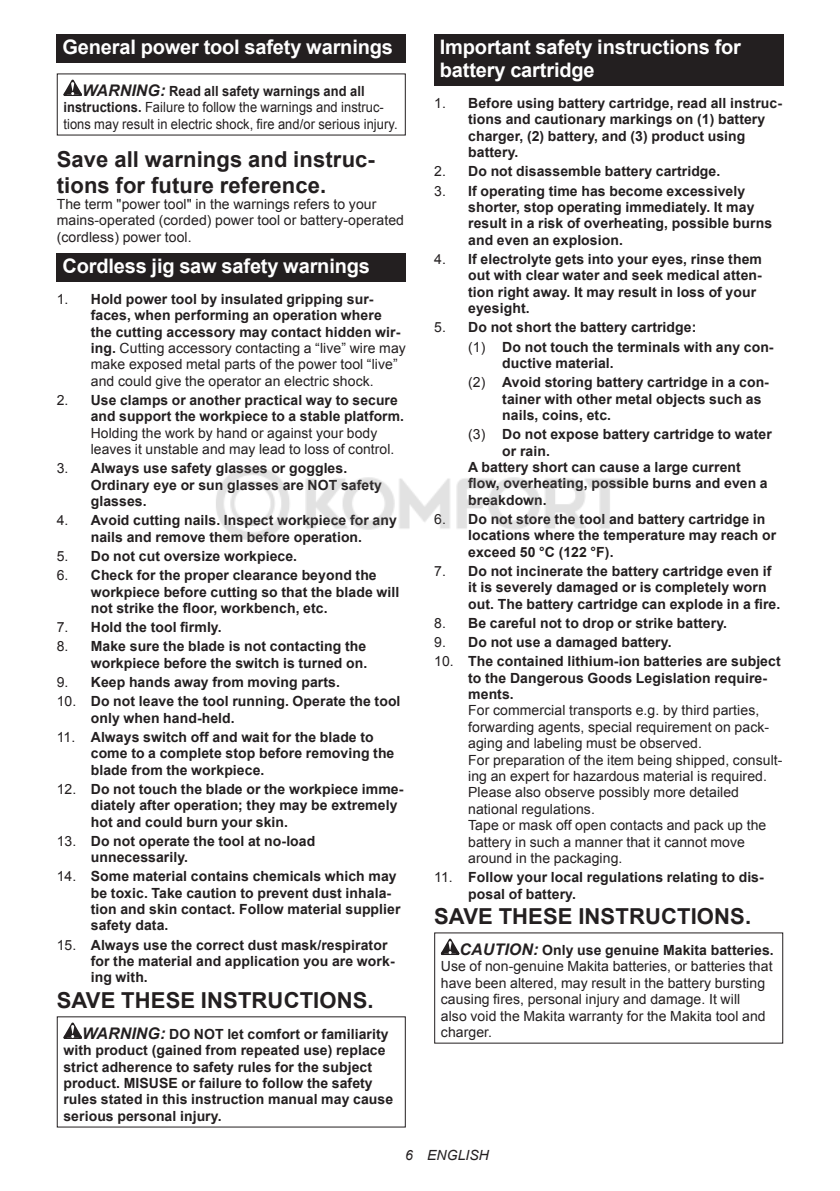
<style>
.page{position:relative;width:840px;height:1191px;background:#fff}
.page>*{position:absolute;margin:0;border:0;box-sizing:border-box;transform-origin:0 0}
.t1{font:700 22px/25.8px "Arial";letter-spacing:.005em;color:#231f20}
.t2{font:700 20px/23.4px "Arial";letter-spacing:-.01em;color:#fff}
.t3{font:700 14px/16.4px "Arial";letter-spacing:.005em;color:#231f20}
.t4{font:14px/16.4px "Arial";letter-spacing:.005em;color:#231f20}
.t5{font:14px/16.4px "Arial";letter-spacing:.005em;color:#231f20;scale:.92 1}
.t6{font:italic 14px "Arial";letter-spacing:.005em;color:#231f20}
.s1{font-weight:700;font-style:italic;font-size:16px}
.s2{font-weight:700}
.s3{font-weight:400}
.s4{font-style:italic;font-size:16px}
</style>
<div class="page">
<div style="left:57px;top:34px;width:348px;height:29px;background:#231f20"></div>
<svg style="left:63px;top:80px;width:19px;height:16px"></svg>
<div style="left:57px;top:253px;width:348px;height:29px;background:#231f20"></div>
<svg style="left:63px;top:1022px;width:19px;height:17px"></svg>
<div style="left:434px;top:34px;width:348px;height:52px;background:#231f20"></div>
<svg style="left:440px;top:938px;width:19px;height:17px"></svg>
<img style="left:216px;top:467px;width:409px;height:73px">
<h2 class="t2" style="left:62px;top:37px;width:332px">General power tool safety warnings</h2>
<p class="t5" style="left:63px;top:84px;width:364px;text-indent:19px"><span class="s1">WARNING:</span> <span class="s2">Read all safety warnings and all instructions.</span> Failure to follow the warnings and instruc&shy;tions may result in electric shock, fire and/or serious injury.</p>
<h1 class="t1" style="left:57px;top:148px;width:319px">Save all warnings and instruc&shy;tions for future reference.</h1>
<p class="t4" style="left:57px;top:196px;width:348px">The term "power tool" in the warnings refers to your mains-operated (corded) power tool or battery-operated (cordless) power tool.</p>
<h2 class="t2" style="left:62px;top:256px;width:309px">Cordless jig saw safety warnings</h2>
<p class="t4" style="left:91px;top:292px;width:316px;text-indent:-34px">1. <span class="s2">Hold power tool by insulated gripping sur&shy;faces, when performing an operation where the cutting accessory may contact hidden wir&shy;ing.</span> Cutting accessory contacting a “live” wire may make exposed metal parts of the power tool “live” and could give the operator an electric shock.</p>
<p class="t3" style="left:91px;top:393px;width:314px;text-indent:-34px"><span class="s3">2.</span> Use clamps or another practical way to secure and support the workpiece to a stable platform.</p>
<p class="t4" style="left:91px;top:425px;width:305px">Holding the work by hand or against your body leaves it unstable and may lead to loss of control.</p>
<p class="t3" style="left:91px;top:461px;width:292px;text-indent:-34px"><span class="s3">3.</span> Always use safety glasses or goggles.<br>Ordinary eye or sun glasses are NOT safety glasses.</p>
<p class="t3" style="left:57px;top:513px;width:341px;text-align:center"><span class="s3">4.</span> Avoid cutting nails. Inspect workpiece for any nails and remove them before operation.</p>
<p class="t3" style="left:57px;top:549px;width:242px"><span class="s3">5.</span> Do not cut oversize workpiece.</p>
<p class="t3" style="left:91px;top:568px;width:310px;text-indent:-34px"><span class="s3">6.</span> Check for the proper clearance beyond the workpiece before cutting so that the blade will not strike the floor, workbench, etc.</p>
<p class="t3" style="left:57px;top:619px;width:166px"><span class="s3">7.</span> Hold the tool firmly.</p>
<p class="t3" style="left:57px;top:639px;width:312px;text-align:right"><span class="s3">8.</span> Make sure the blade is not contacting the workpiece before the switch is turned on.</p>
<p class="t3" style="left:57px;top:675px;width:284px"><span class="s3">9.</span> Keep hands away from moving parts.</p>
<p class="t3" style="left:91px;top:694px;width:311px;text-indent:-34px"><span class="s3">10.</span> Do not leave the tool running. Operate the tool only when hand-held.</p>
<p class="t3" style="left:91px;top:729px;width:305px;text-indent:-34px"><span class="s3">11.</span> Always switch off and wait for the blade to come to a complete stop before removing the blade from the workpiece.</p>
<p class="t3" style="left:91px;top:781px;width:314px;text-indent:-34px"><span class="s3">12.</span> Do not touch the blade or the workpiece imme&shy;diately after operation; they may be extremely hot and could burn your skin.</p>
<p class="t3" style="left:91px;top:833px;width:226px;text-indent:-34px"><span class="s3">13.</span> Do not operate the tool at no-load unnecessarily.</p>
<p class="t3" style="left:91px;top:869px;width:311px;text-indent:-34px"><span class="s3">14.</span> Some material contains chemicals which may be toxic. Take caution to prevent dust inhala&shy;tion and skin contact. Follow material supplier safety data.</p>
<p class="t3" style="left:91px;top:937px;width:305px;text-indent:-34px"><span class="s3">15.</span> Always use the correct dust mask/respirator for the material and application you are work&shy;ing with.</p>
<h1 class="t1" style="left:57px;top:989px;width:318px">SAVE THESE INSTRUCTIONS.</h1>
<p class="t3" style="left:63px;top:1027px;width:331px;text-indent:19px"><span class="s4">WARNING:</span> DO NOT let comfort or familiarity with product (gained from repeated use) replace strict adherence to safety rules for the subject product. MISUSE or failure to follow the safety rules stated in this instruction manual may cause serious personal injury.</p>
<h2 class="t2" style="left:439px;top:37px;width:302px">Important safety instructions for battery cartridge</h2>
<p class="t3" style="left:468px;top:96px;width:315px;text-indent:-34px"><span class="s3">1.</span> Before using battery cartridge, read all instruc&shy;tions and cautionary markings on (1) battery charger, (2) battery, and (3) product using battery.</p>
<p class="t3" style="left:434px;top:164px;width:287px"><span class="s3">2.</span> Do not disassemble battery cartridge.</p>
<p class="t3" style="left:468px;top:184px;width:305px;text-indent:-34px"><span class="s3">3.</span> If operating time has become excessively shorter, stop operating immediately. It may result in a risk of overheating, possible burns and even an explosion.</p>
<p class="t3" style="left:468px;top:252px;width:295px;text-indent:-34px"><span class="s3">4.</span> If electrolyte gets into your eyes, rinse them out with clear water and seek medical atten&shy;tion right away. It may result in loss of your eyesight.</p>
<p class="t3" style="left:468px;top:319px;width:307px;line-height:19.2px;text-indent:-34px"><span class="s3">5.</span> Do not short the battery cartridge:<br><span class="s3">(1)</span> Do not touch the terminals with any con-</p>
<p class="t3" style="left:468px;top:354px;width:302px;line-height:19.2px;text-indent:34px">ductive material.<br><span class="s3">(2)</span> Avoid storing battery cartridge in a con-</p>
<p class="t3" style="left:502px;top:391px;width:261px">tainer with other metal objects such as nails, coins, etc.</p>
<p class="t3" style="left:468px;top:427px;width:305px"><span class="s3">(3)</span> Do not expose battery cartridge to water</p>
<p class="t3" style="left:502px;top:443px;width:49px">or rain.</p>
<p class="t3" style="left:468px;top:460px;width:274px">A battery short can cause a large current</p>
<p class="t3" style="left:468px;top:475px;width:301px">flow, overheating, possible burns and even a</p>
<p class="t3" style="left:468px;top:493px;width:80px">breakdown.</p>
<p class="t3" style="left:468px;top:512px;width:309px;text-indent:-34px"><span class="s3">6.</span> Do not store the tool and battery cartridge in locations where the temperature may reach or exceed 50 °C (122 °F).</p>
<p class="t3" style="left:468px;top:564px;width:313px;text-indent:-34px"><span class="s3">7.</span> Do not incinerate the battery cartridge even if it is severely damaged or is completely worn out. The battery cartridge can explode in a fire.</p>
<p class="t3" style="left:434px;top:616px;width:294px"><span class="s3">8.</span> Be careful not to drop or strike battery.</p>
<p class="t3" style="left:434px;top:635px;width:239px"><span class="s3">9.</span> Do not use a damaged battery.</p>
<p class="t3" style="left:468px;top:654px;width:314px;text-indent:-34px"><span class="s3">10.</span> The contained lithium-ion batteries are subject to the Dangerous Goods Legislation require&shy;ments.</p>
<p class="t4" style="left:468px;top:702px;width:316px">For commercial transports e.g. by third parties, forwarding agents, special requirement on pack&shy;aging and labeling must be observed.<br>For preparation of the item being shipped, consult&shy;ing an expert for hazardous material is required.<br>Please also observe possibly more detailed national regulations.<br>Tape or mask off open contacts and pack up the battery in such a manner that it cannot move around in the packaging.</p>
<p class="t3" style="left:468px;top:870px;width:297px;text-indent:-34px"><span class="s3">11.</span> Follow your local regulations relating to dis&shy;posal of battery.</p>
<h1 class="t1" style="left:434px;top:905px;width:318px">SAVE THESE INSTRUCTIONS.</h1>
<p class="t4" style="left:440px;top:942px;width:334px;text-indent:19px"><span class="s1">CAUTION:</span> <span class="s2">Only use genuine Makita batteries.<br></span>Use of non-genuine Makita batteries, or batteries that have been altered, may result in the battery bursting causing fires, personal injury and damage. It will<br>also void the Makita warranty for the Makita tool and charger.</p>
<p class="t6" style="left:405px;top:1147px;width:85px">6 ENGLISH</p>
</div>
